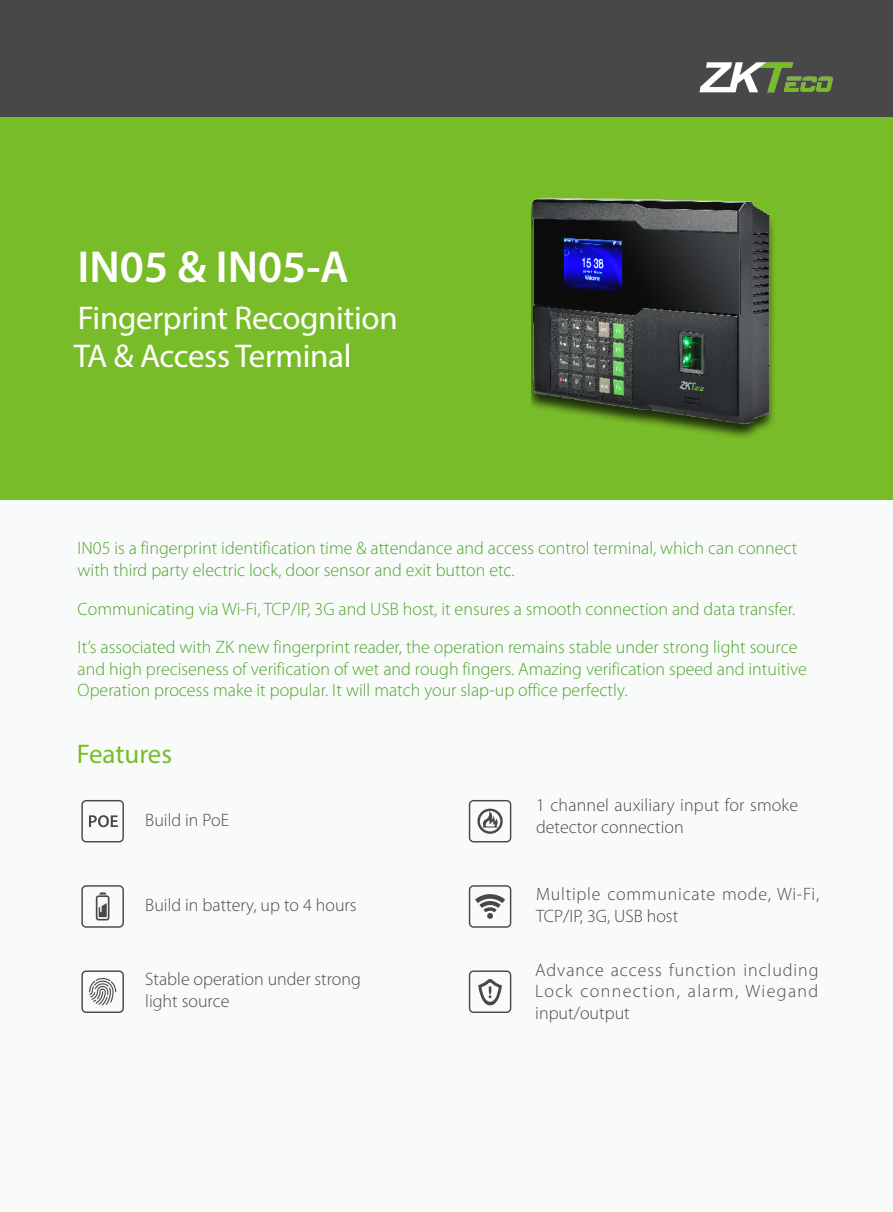
<style>
.page{position:relative;width:893px;height:1212px;background:#f9fbfa}
.page>*{position:absolute;margin:0;border:0;box-sizing:border-box;transform-origin:0 0}
.t1{font:600 45px "Myriad Pro";color:#fff}
.t2{font:33px/37.5px "Myriad Pro";letter-spacing:-.01em;color:#fff}
.t3{font:27px "Myriad Pro";color:#79bc29}
.t4{font:300 18px/21.6px "Myriad Pro";color:#4ea32c}
.t5{font:300 18px/21.6px "Myriad Pro";color:#484848}
.t6{font:300 18px/21.6px "Myriad Pro";letter-spacing:.04em;color:#484848}
</style>
<div class="page">
<div style="left:0;top:0;width:893px;height:117px;background:#484848"></div>
<div style="left:0;top:117px;width:893px;height:383px;background:#79bc29"></div>
<img style="left:699px;top:62px;width:134px;height:31px">
<img style="left:531px;top:197px;width:243px;height:241px">
<svg style="left:81px;top:800px;width:43px;height:42px"></svg>
<svg style="left:81px;top:885px;width:43px;height:43px"></svg>
<svg style="left:81px;top:970px;width:43px;height:43px"></svg>
<svg style="left:469px;top:800px;width:42px;height:42px"></svg>
<svg style="left:469px;top:970px;width:42px;height:43px"></svg>
<svg style="left:469px;top:885px;width:42px;height:43px"></svg>
<h1 class="t1" style="left:78px;top:238px;width:273px">IN05 &amp; IN05-A</h1>
<h2 class="t2" style="left:74px;top:299px;width:325px">Fingerprint Recognition<br>TA &amp; Access Terminal</h2>
<p class="t4" style="left:78px;top:537px;width:721px">IN05 is a fingerprint identification time &amp; attendance and access control terminal, which can connect with third party electric lock, door sensor and exit button etc.</p>
<p class="t4" style="left:78px;top:589px;width:721px;line-height:38.5px">Communicating via Wi-Fi, TCP/IP, 3G and USB host, it ensures a smooth connection and data transfer.<br>It’s associated with ZK new fingerprint reader, the operation remains stable under strong light source</p>
<p class="t4" style="left:78px;top:658px;width:731px">and high preciseness of verification of wet and rough fingers. Amazing verification speed and intuitive<br>Operation process make it popular. It will match your slap-up office perfectly.</p>
<h3 class="t3" style="left:77px;top:737px;width:97px">Features</h3>
<p class="t5" style="left:145px;top:809px;width:85px">Build in PoE</p>
<p class="t5" style="left:145px;top:893px;width:213px">Build in battery, up to 4 hours</p>
<p class="t5" style="left:145px;top:968px;width:217px">Stable operation under strong light source</p>
<p class="t5" style="left:536px;top:794px;width:264px">1 channel auxiliary input for smoke detector connection</p>
<p class="t6" style="left:536px;top:883px;width:285px">Multiple communicate mode, Wi-Fi,<br>TCP/IP, 3G, USB host</p>
<p class="t5" style="left:535px;top:959px;width:285px;text-align:justify">Advance access function including Lock connection, alarm, Wiegand input/output</p>
</div>
